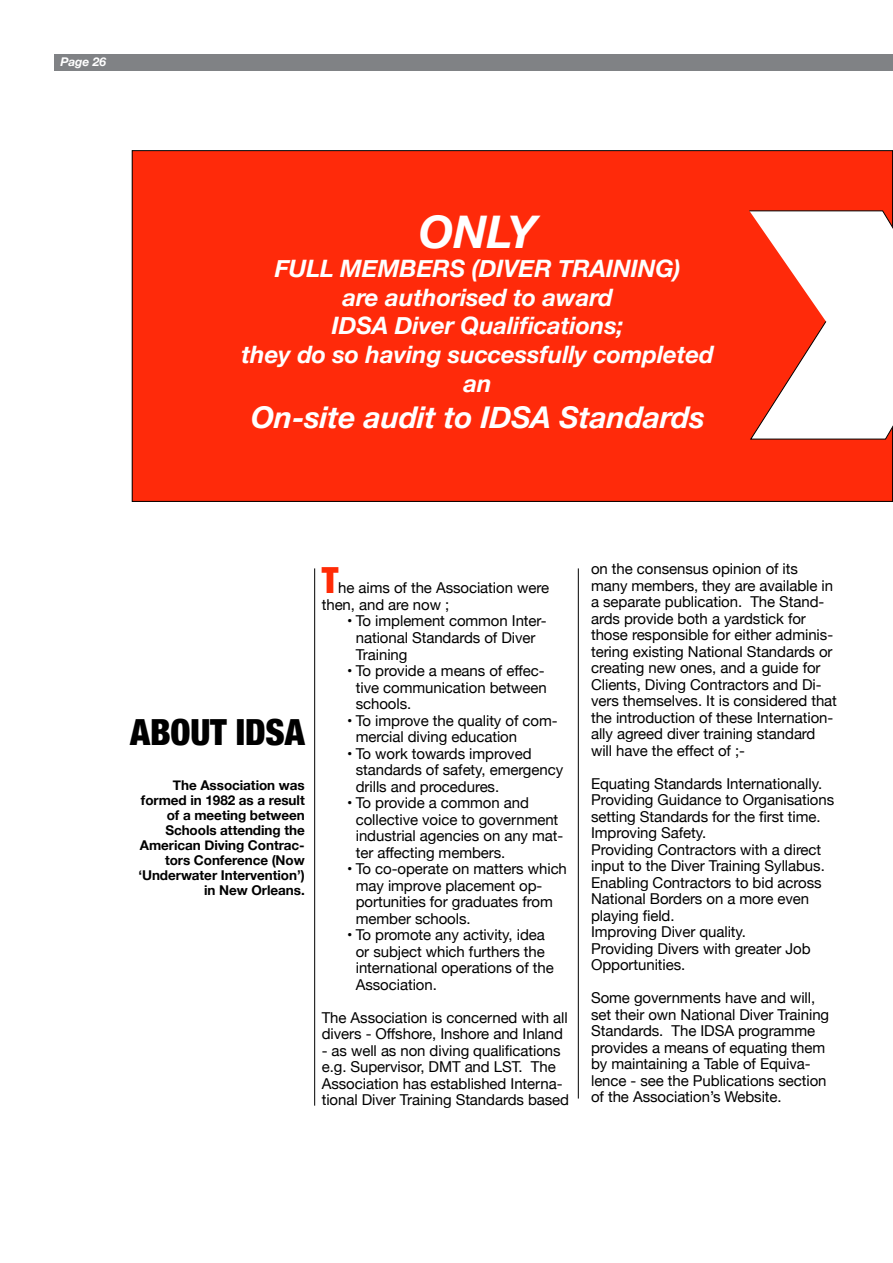
<style>
.page{position:relative;width:893px;height:1263px;background:#fff}
.page>*{position:absolute;margin:0;border:0;box-sizing:border-box;transform-origin:0 0}
.t1{font:italic 700 45px "Helvetica Neue";color:#fff}
.t2{font:900 condensed 36px "Helvetica Neue";letter-spacing:-.005em;color:#000}
.t3{font:900 condensed 36px "Helvetica Neue";color:#ff2b06}
.t4{font:italic 700 30px "Helvetica Neue";letter-spacing:-.005em;color:#fff}
.t5{font:italic 700 24px/28.8px "Helvetica Neue";letter-spacing:-.005em;color:#fff;text-align:center}
.t6{font:15px/16.5px "Helvetica Neue";letter-spacing:-.005em;color:#000}
.t7{font:700 13.5px/15px "Helvetica Neue";letter-spacing:-.005em;color:#000;text-align:right}
.t8{font:italic 700 12px "Helvetica Neue";color:#fff}
</style>
<div class="page">
<div style="left:54px;top:54px;width:839px;height:17px;background:#808285"></div>
<div style="left:132px;top:151px;width:761px;height:350px;background:#ff2a0a"></div>
<svg style="left:749px;top:210px;width:144px;height:230px"></svg>
<hr style="left:578px;top:568px;width:1px;height:530px;background:#000">
<hr style="left:314px;top:568px;width:1px;height:538px;background:#000">
<p class="t8" style="left:60px;top:52px;width:47px">Page 26</p>
<h1 class="t1" style="left:419px;top:197px;width:119px">ONLY</h1>
<h3 class="t5" style="left:241px;top:254px;width:474px">FULL MEMBERS (DIVER TRAINING)<br>are authorised to award<br>IDSA Diver Qualifications;<br>they do so having successfully completed an</h3>
<h3 class="t4" style="left:251px;top:394px;width:455px">On-site audit to IDSA Standards</h3>
<h2 class="t2" style="left:130px;top:703px;width:176px">ABOUT IDSA</h2>
<p class="t7" style="left:138px;top:778px;width:168px">The Association was formed in 1982 as a result of a meeting between<br>Schools attending the<br>American Diving Contrac&shy;tors Conference (Now ‘Underwater Intervention’) in New Orleans.</p>
<h2 class="t3" style="left:322px;top:551px;width:18px">T</h2>
<p class="t6" style="left:322px;top:581px;width:229px;text-indent:16px">he aims of the Association were then, and are now ;</p>
<p class="t6" style="left:356px;top:614px;width:192px;text-indent:-9px">• To implement common Inter&shy;national Standards of Diver<br>Training</p>
<p class="t6" style="left:356px;top:663px;width:192px;text-indent:-9px">• To provide a means of effec&shy;tive communication between schools.</p>
<p class="t6" style="left:356px;top:713px;width:203px;text-indent:-9px">• To improve the quality of com&shy;mercial diving education</p>
<p class="t6" style="left:356px;top:746px;width:209px;text-indent:-9px">• To work towards improved standards of safety, emergency drills and procedures.</p>
<p class="t6" style="left:356px;top:795px;width:209px;text-indent:-9px">• To provide a common and collective voice to government industrial agencies on any mat&shy;ter affecting members.</p>
<p class="t6" style="left:356px;top:861px;width:213px;text-indent:-9px">• To co-operate on matters which may improve placement op&shy;portunities for graduates from member schools.</p>
<p class="t6" style="left:356px;top:927px;width:200px;text-indent:-9px">• To promote any activity, idea or subject which furthers the international operations of the<br>Association.</p>
<p class="t6" style="left:322px;top:1010px;width:247px">The Association is concerned with all divers - Offshore, Inshore and Inland</p>
<p class="t6" style="left:322px;top:1043px;width:249px">- as well as non diving qualifications e.g. Supervisor, DMT and LST. The Association has established Interna&shy;tional Diver Training Standards based</p>
<p class="t6" style="left:591px;top:561px;width:247px">on the consensus opinion of its many members, they are available in a separate publication. The Stand&shy;ards provide both a yardstick for those responsible for either adminis&shy;tering existing National Standards or creating new ones, and a guide for Clients, Diving Contractors and Di&shy;vers themselves. It is considered that the introduction of these Internation&shy;ally agreed diver training standard will have the effect of ;-</p>
<p class="t6" style="left:591px;top:776px;width:245px">Equating Standards Internationally.<br>Providing Guidance to Organisations setting Standards for the first time.<br>Improving Safety.<br>Providing Contractors with a direct input to the Diver Training Syllabus.<br>Enabling Contractors to bid across<br>National Borders on a more even playing field.<br>Improving Diver quality.<br>Providing Divers with greater Job<br>Opportunities.</p>
<p class="t6" style="left:591px;top:990px;width:240px">Some governments have and will, set their own National Diver Training Standards. The IDSA programme provides a means of equating them by maintaining a Table of Equiva&shy;lence - see the Publications section of the Association’s Website.</p>
</div>
